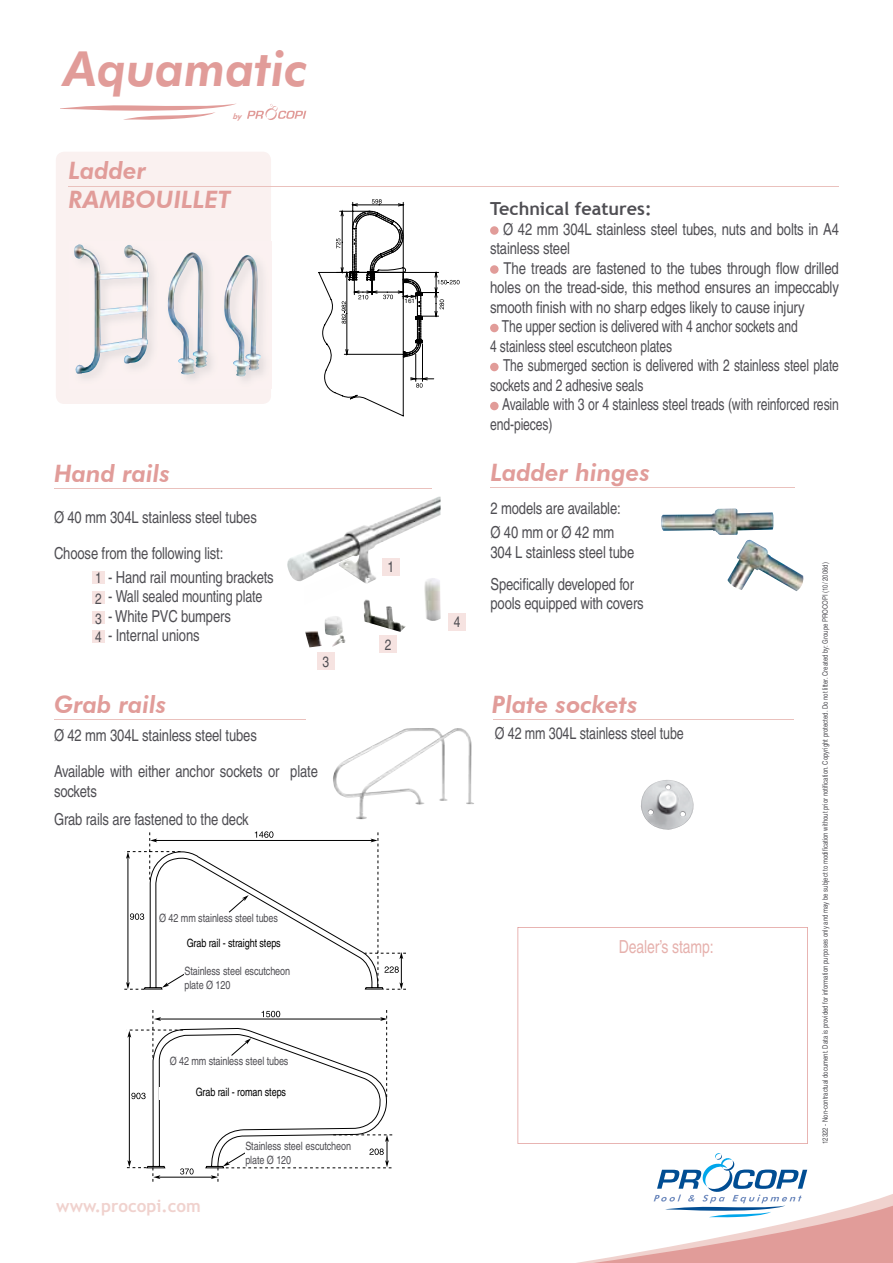
<style>
.page{position:relative;width:893px;height:1263px;background:#fff}
.page>*{position:absolute;margin:0;border:0;box-sizing:border-box;transform-origin:0 0}
.t1{font:italic 800 48.45px "Futura BT";color:#e19c99}
.t2{font:italic 800 24px/28.8px "Futura BT";color:#e19c99}
.t3{font:700 18px "Trebuchet MS";color:#4f4e53}
.t4{font:18px "Helvetica";letter-spacing:-.01em;color:#e6b1ad;scale:.78 1}
.t5{font:700 17.1px "Trebuchet MS";color:#f0d2ce}
.t6{font:16.5px/19.5px "Helvetica";letter-spacing:-.01em;color:#4f4e53;scale:.79 1}
.t7{font:16.5px/19.5px "Helvetica";letter-spacing:-.01em;color:#4f4e53;scale:.73 1}
.t8{font:16.5px/19.5px "Helvetica";letter-spacing:-.01em;color:#4f4e53;scale:.74 1}
.t9{font:16.5px "Helvetica";letter-spacing:-.01em;color:#4f4e53;scale:.76 1}
.t10{font:16.35px/19.5px "Helvetica";letter-spacing:-.01em;color:#4f4e53;text-align:justify;scale:.81 1}
.t11{font:15px "Helvetica";color:#4f4e53;scale:.8 1}
.t12{font:11.4px/13.5px "Helvetica";letter-spacing:-.01em;color:#4f4e53;scale:.79 1}
.t13{font:11.4px "Helvetica";letter-spacing:-.01em;color:#000;scale:.79 1}
.t14{font:italic 800 7.65px "Futura BT";color:#e19c99}
.t15{font:7.5px "Helvetica";color:#4f4e53;scale:.8 1}
.t16{font:6.3px "Helvetica";color:#000}
.s1{font-size:15px}
</style>
<div class="page">
<svg style="left:577px;top:1153px;width:316px;height:110px"></svg>
<svg style="left:517px;top:927px;width:291px;height:217px"></svg>
<svg style="left:61px;top:104px;width:174px;height:16px"></svg>
<svg style="left:247px;top:104px;width:59px;height:16px"></svg>
<div style="left:490px;top:226px;width:9px;height:9px;background:#e19c99;border-radius:50%"></div>
<div style="left:490px;top:265px;width:9px;height:9px;background:#e19c99;border-radius:50%"></div>
<div style="left:490px;top:324px;width:9px;height:8px;background:#e19c99;border-radius:50%"></div>
<div style="left:490px;top:363px;width:9px;height:8px;background:#e19c99;border-radius:50%"></div>
<div style="left:490px;top:402px;width:9px;height:8px;background:#e19c99;border-radius:50%"></div>
<div style="left:56px;top:152px;width:215px;height:252px;background:#faf1f0;border-radius:9px"></div>
<hr style="left:490px;top:487px;width:305px;height:1px;background:#eac1bd">
<hr style="left:54px;top:488px;width:377px;height:1px;background:#eac1bd">
<hr style="left:54px;top:719px;width:251px;height:1px;background:#eac1bd">
<img style="left:333px;top:728px;width:141px;height:91px">
<img style="left:661px;top:508px;width:143px;height:83px">
<hr style="left:69px;top:186px;width:770px;height:1px;background:#eac1bd">
<img style="left:82px;top:241px;width:190px;height:148px">
<img style="left:74px;top:244px;width:179px;height:132px">
<img style="left:305px;top:584px;width:136px;height:63px">
<img style="left:287px;top:497px;width:154px;height:87px">
<div style="left:382px;top:558px;width:17px;height:17px;background:#f6e3e1"></div>
<div style="left:92px;top:571px;width:13px;height:13px;background:#f6e3e1"></div>
<div style="left:92px;top:591px;width:13px;height:13px;background:#f6e3e1"></div>
<div style="left:92px;top:611px;width:13px;height:13px;background:#f6e3e1"></div>
<div style="left:92px;top:630px;width:13px;height:13px;background:#f6e3e1"></div>
<div style="left:380px;top:636px;width:17px;height:17px;background:#f6e3e1"></div>
<div style="left:449px;top:613px;width:17px;height:17px;background:#f6e3e1"></div>
<div style="left:317px;top:653px;width:17px;height:17px;background:#f6e3e1"></div>
<img style="left:641px;top:780px;width:53px;height:50px">
<hr style="left:493px;top:719px;width:301px;height:1px;background:#eac1bd">
<svg style="left:318px;top:199px;width:142px;height:218px"></svg>
<svg style="left:124px;top:831px;width:282px;height:159px"></svg>
<svg style="left:127px;top:1010px;width:265px;height:172px"></svg>
<div style="left:159px;top:913px;width:121px;height:9px;background:#fff"></div>
<div style="left:184px;top:966px;width:106px;height:24px;background:#fff"></div>
<div style="left:245px;top:1141px;width:106px;height:24px;background:#fff"></div>
<div style="left:159px;top:938px;width:149px;height:12px;background:#fff"></div>
<div style="left:159px;top:1087px;width:164px;height:13px;background:#fff"></div>
<div style="left:170px;top:1056px;width:121px;height:9px;background:#fff"></div>
<h1 class="t1" style="left:63px;top:40px;width:246px">Aquamatic</h1>
<p class="t14" style="left:232px;top:112px;width:10px">by</p>
<h2 class="t2" style="left:69px;top:157px;width:164px">Ladder<br>RAMBOUILLET</h2>
<p class="t16" style="left:405px;top:297px;width:12px">161</p>
<p class="t3" style="left:490px;top:198px;width:163px">Technical features:</p>
<p class="t6" style="left:490px;top:219px;width:443px;text-indent:13px">Ø 42 mm 304L stainless steel tubes, nuts and bolts in A4 stainless steel</p>
<p class="t10" style="left:490px;top:258px;width:432px;text-indent:13px">The treads are fastened to the tubes through flow drilled holes on the tread-side, this method ensures an impeccably smooth finish with no sharp edges likely to cause injury</p>
<p class="t7" style="left:490px;top:317px;width:423px;text-indent:12px">The upper section is delivered with 4 anchor sockets and<br>4 stainless steel escutcheon plates</p>
<p class="t7" style="left:490px;top:356px;width:479px;text-indent:13px">The submerged section is delivered with 2 stainless steel plate sockets and 2 adhesive seals</p>
<p class="t8" style="left:490px;top:395px;width:473px;text-indent:12px">Available with 3 or 4 stainless steel treads (with reinforced resin end-pieces)</p>
<h2 class="t2" style="left:54px;top:459px;width:118px">Hand rails</h2>
<h2 class="t2" style="left:490px;top:458px;width:161px">Ladder hinges</h2>
<p class="t6" style="left:54px;top:507px;width:258px">Ø 40 mm 304L stainless steel tubes</p>
<p class="t6" style="left:95px;top:541px;width:227px;line-height:23.7px;text-indent:-41px">Choose from the following list:<br><span class="s1">1</span> - Hand rail mounting brackets</p>
<p class="t6" style="left:95px;top:587px;width:213px"><span class="s1">2</span> - Wall sealed mounting plate</p>
<p class="t6" style="left:95px;top:606px;width:173px;text-indent:13px">- White PVC bumpers<br><span class="s1">4</span> - Internal unions</p>
<p class="t6" style="left:490px;top:496px;width:166px;line-height:23.7px">2 models are available:<br>Ø 40 mm or Ø 42 mm</p>
<p class="t6" style="left:490px;top:535px;width:184px;line-height:32.2px">304 L stainless steel tube<br>Specifically developed for</p>
<p class="t6" style="left:490px;top:594px;width:196px">pools equipped with covers</p>
<p class="t11" style="left:387px;top:558px;width:10px">1</p>
<p class="t11" style="left:95px;top:609px;width:10px">3</p>
<p class="t11" style="left:454px;top:613px;width:10px">4</p>
<p class="t11" style="left:385px;top:636px;width:10px">2</p>
<p class="t11" style="left:323px;top:653px;width:10px">3</p>
<h2 class="t2" style="left:54px;top:690px;width:114px">Grab rails</h2>
<p class="t6" style="left:54px;top:725px;width:258px">Ø 42 mm 304L stainless steel tubes</p>
<p class="t6" style="left:54px;top:762px;width:336px">Available with either anchor sockets or plate sockets</p>
<p class="t6" style="left:54px;top:809px;width:248px">Grab rails are fastened to the deck</p>
<p class="t12" style="left:159px;top:911px;width:152px">Ø 42 mm stainless steel tubes</p>
<p class="t13" style="left:187px;top:936px;width:121px">Grab rail - straight steps</p>
<p class="t12" style="left:184px;top:964px;width:135px">Stainless steel escutcheon plate Ø 120</p>
<p class="t12" style="left:170px;top:1054px;width:152px">Ø 42 mm stainless steel tubes</p>
<p class="t13" style="left:196px;top:1085px;width:116px">Grab rail - roman steps</p>
<p class="t5" style="left:56px;top:1195px;width:146px">www.procopi.com</p>
<p class="t12" style="left:245px;top:1139px;width:135px">Stainless steel escutcheon plate Ø 120</p>
<h2 class="t2" style="left:492px;top:690px;width:147px">Plate sockets</h2>
<p class="t9" style="left:495px;top:724px;width:250px">Ø 42 mm 304L stainless steel tube</p>
<p class="t4" style="left:619px;top:936px;width:123px">Dealer’s stamp:</p>
<p class="t15" style="left:821px;top:1144px;width:729px;rotate:-90deg">12322 - Non-contractual document. Data is provided for information purposes only and may be subject to modification without prior notification. Copyright protected. Do not litter. Created by: Groupe PROCOPI (10/ 2006d)</p>
</div>
